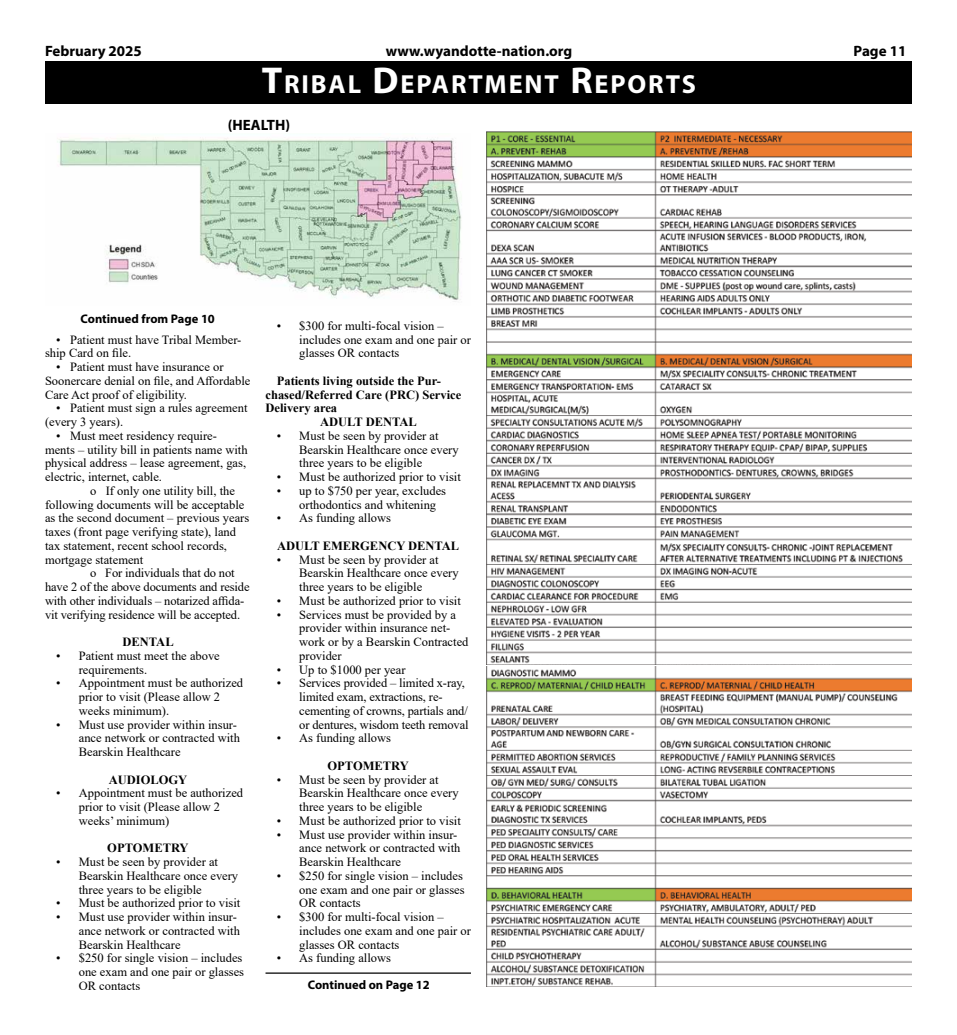
<style>
.page{position:relative;width:957px;height:1035px;background:#fff}
.page>*{position:absolute;margin:0;border:0;box-sizing:border-box;transform-origin:0 0}
.t1{font:700 26.25px "Myriad Pro";letter-spacing:.07em;color:#fff}
.t2{font:700 15px "Myriad Pro";color:#000}
.t3{font:12.5px/13.8px "Times New Roman";color:#000}
.t4{font:700 12.5px "Times New Roman";color:#000}
.t5{font:700 12.5px "Myriad Pro";color:#000}
.s1{font-size:37.5px}
</style>
<div class="page">
<div style="left:45px;top:61px;width:867px;height:43px;background:#000"></div>
<hr style="left:265px;top:972px;width:206px;height:2px;background:#000">
<img style="left:486px;top:132px;width:425px;height:532px">
<img style="left:486px;top:666px;width:425px;height:321px">
<img style="left:57px;top:137px;width:405px;height:163px">
<p class="t2" style="left:45px;top:41px;width:98px">February 2025</p>
<p class="t2" style="left:386px;top:41px;width:188px">www.wyandotte-nation.org</p>
<p class="t2" style="left:853px;top:41px;width:54px">Page 11</p>
<h1 class="t1" style="left:261px;top:67px;width:435px"><span class="s1">T</span>RIBAL <span class="s1">D</span>EPARTMENT <span class="s1">R</span>EPORTS</h1>
<p class="t2" style="left:228px;top:115px;width:64px">(HEALTH)</p>
<p class="t5" style="left:81px;top:311px;width:136px">Continued from Page 10</p>
<p class="t3" style="left:45px;top:332px;width:198px;text-indent:11px">• Patient must have Tribal Member&shy;ship Card on file.</p>
<p class="t3" style="left:45px;top:360px;width:207px;text-indent:11px">• Patient must have insurance or<br>Soonercare denial on file, and Affordable<br>Care Act proof of eligibility.</p>
<p class="t3" style="left:45px;top:401px;width:204px;text-indent:11px">• Patient must sign a rules agreement (every 3 years).</p>
<p class="t3" style="left:45px;top:428px;width:204px;text-indent:11px">• Must meet residency require&shy;ments – utility bill in patients name with physical address – lease agreement, gas, electric, internet, cable.</p>
<p class="t3" style="left:45px;top:483px;width:206px;text-indent:45px">o If only one utility bill, the following documents will be acceptable as the second document – previous years taxes (front page verifying state), land tax statement, recent school records, mortgage statement</p>
<p class="t3" style="left:45px;top:566px;width:206px;text-indent:45px">o For individuals that do not have 2 of the above documents and reside with other individuals – notarized affida&shy;vit verifying residence will be accepted.</p>
<p class="t4" style="left:122px;top:633px;width:53px">DENTAL</p>
<p class="t3" style="left:79px;top:648px;width:142px;text-indent:-22px">• Patient must meet the above requirements.</p>
<p class="t3" style="left:79px;top:676px;width:166px;text-indent:-22px">• Appointment must be authorized prior to visit (Please allow 2 weeks minimum).</p>
<p class="t3" style="left:79px;top:717px;width:163px;text-indent:-22px">• Must use provider within insur&shy;ance network or contracted with<br>Bearskin Healthcare</p>
<p class="t4" style="left:109px;top:770px;width:80px">AUDIOLOGY</p>
<p class="t3" style="left:79px;top:786px;width:166px;text-indent:-22px">• Appointment must be authorized prior to visit (Please allow 2 weeks’ minimum)</p>
<p class="t4" style="left:107px;top:839px;width:83px">OPTOMETRY</p>
<p class="t3" style="left:79px;top:855px;width:161px;text-indent:-22px">• Must be seen by provider at<br>Bearskin Healthcare once every three years to be eligible</p>
<p class="t3" style="left:56px;top:896px;width:185px">• Must be authorized prior to visit</p>
<p class="t3" style="left:79px;top:910px;width:163px;text-indent:-22px">• Must use provider within insur&shy;ance network or contracted with<br>Bearskin Healthcare</p>
<p class="t3" style="left:79px;top:951px;width:167px;text-indent:-22px">• $250 for single vision – includes one exam and one pair or glasses<br>OR contacts</p>
<p class="t3" style="left:299px;top:318px;width:173px;text-indent:-22px">• $300 for multi-focal vision – includes one exam and one pair or glasses OR contacts</p>
<p class="t4" style="left:277px;top:372px;width:166px">Patients living outside the Pur-</p>
<p class="t4" style="left:265px;top:385px;width:197px">chased/Referred Care (PRC) Service</p>
<p class="t4" style="left:265px;top:399px;width:73px">Delivery area</p>
<p class="t4" style="left:320px;top:413px;width:98px">ADULT DENTAL</p>
<p class="t3" style="left:299px;top:428px;width:161px;text-indent:-22px">• Must be seen by provider at<br>Bearskin Healthcare once every three years to be eligible</p>
<p class="t3" style="left:277px;top:470px;width:185px">• Must be authorized prior to visit</p>
<p class="t3" style="left:299px;top:483px;width:148px;text-indent:-22px">• up to $750 per year, excludes orthodontics and whitening</p>
<p class="t3" style="left:277px;top:511px;width:116px">• As funding allows</p>
<p class="t4" style="left:277px;top:537px;width:183px">ADULT EMERGENCY DENTAL</p>
<p class="t3" style="left:299px;top:552px;width:161px;text-indent:-22px">• Must be seen by provider at<br>Bearskin Healthcare once every three years to be eligible</p>
<p class="t3" style="left:277px;top:593px;width:185px">• Must be authorized prior to visit</p>
<p class="t3" style="left:299px;top:607px;width:171px;text-indent:-22px">• Services must be provided by a provider within insurance net&shy;work or by a Bearskin Contracted provider</p>
<p class="t3" style="left:277px;top:662px;width:130px">• Up to $1000 per year</p>
<p class="t3" style="left:299px;top:676px;width:171px;text-indent:-22px">• Services provided – limited x-ray, limited exam, extractions, re&shy;cementing of crowns, partials and/ or dentures, wisdom teeth removal</p>
<p class="t3" style="left:277px;top:731px;width:116px">• As funding allows</p>
<p class="t4" style="left:327px;top:757px;width:83px">OPTOMETRY</p>
<p class="t3" style="left:299px;top:772px;width:161px;text-indent:-22px">• Must be seen by provider at<br>Bearskin Healthcare once every three years to be eligible</p>
<p class="t3" style="left:277px;top:813px;width:185px">• Must be authorized prior to visit</p>
<p class="t3" style="left:299px;top:827px;width:163px;text-indent:-23px">• Must use provider within insur&shy;ance network or contracted with<br>Bearskin Healthcare</p>
<p class="t3" style="left:299px;top:868px;width:167px;text-indent:-22px">• $250 for single vision – includes one exam and one pair or glasses<br>OR contacts</p>
<p class="t3" style="left:299px;top:910px;width:173px;text-indent:-22px">• $300 for multi-focal vision – includes one exam and one pair or glasses OR contacts</p>
<p class="t3" style="left:277px;top:951px;width:116px">• As funding allows</p>
<p class="t5" style="left:308px;top:976px;width:123px">Continued on Page 12</p>
</div>
